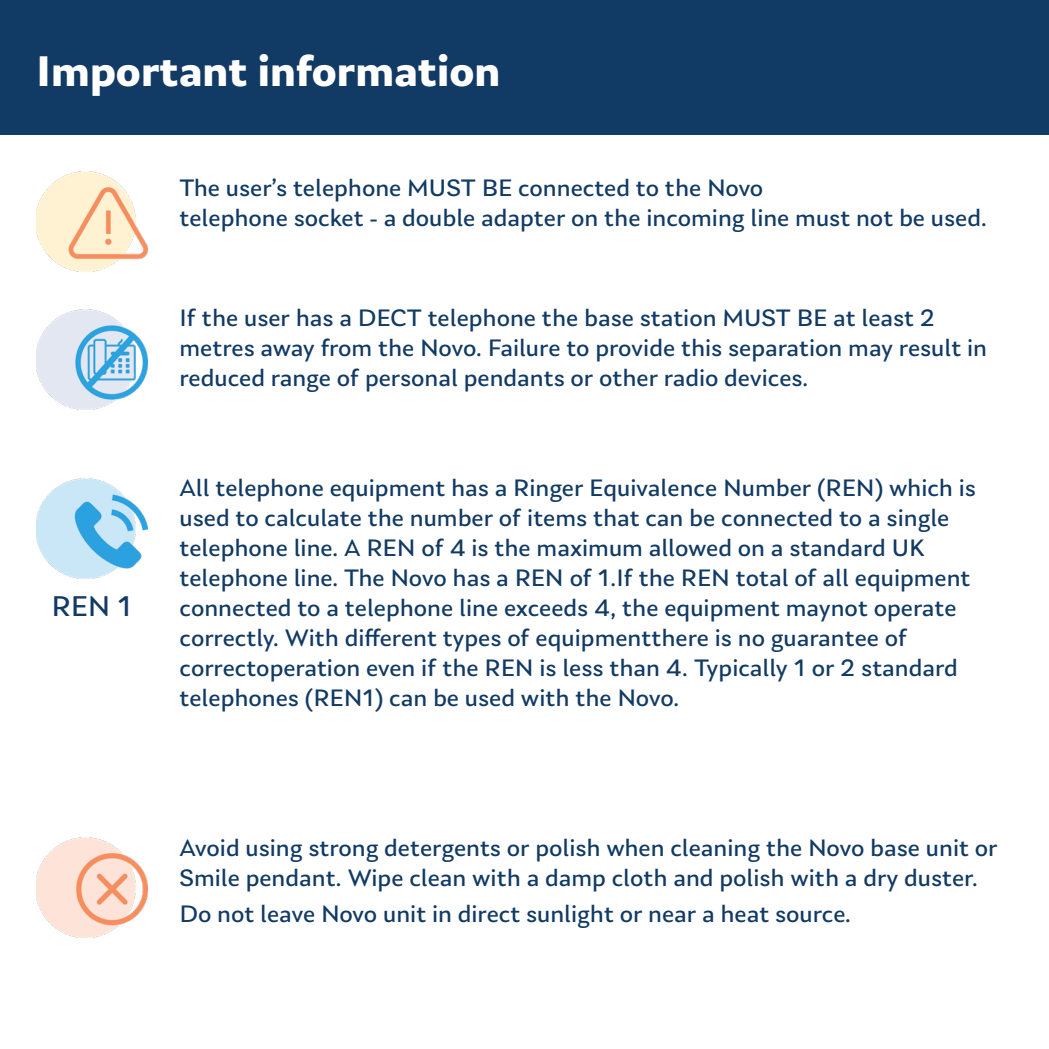
<style>
.page{position:relative;width:1049px;height:1049px;background:#fff}
.page>*{position:absolute;margin:0;border:0;box-sizing:border-box;transform-origin:0 0}
.t1{font:700 45px "Laca Text";color:#fff}
.t2{font:30px "Laca Text";color:#113a64}
.t3{font:25px/30px "Laca Text";color:#113a64}
</style>
<div class="page">
<div style="left:0;top:0;width:1049px;height:135px;background:#113a64"></div>
<img style="left:36px;top:172px;width:112px;height:100px">
<img style="left:36px;top:309px;width:112px;height:100px">
<img style="left:36px;top:478px;width:112px;height:100px">
<img style="left:36px;top:837px;width:112px;height:100px">
<p class="t1" style="left:36px;top:44px;width:466px">Important information</p>
<p class="t3" style="left:180px;top:172px;width:585px">The user’s telephone MUST BE connected to the Novo</p>
<p class="t3" style="left:180px;top:202px;width:809px">telephone socket - a double adapter on the incoming line must not be used.</p>
<p class="t2" style="left:52px;top:588px;width:82px">REN 1</p>
<p class="t3" style="left:180px;top:302px;width:809px">If the user has a DECT telephone the base station MUST BE at least 2 metres away from the Novo. Failure to provide this separation may result in reduced range of personal pendants or other radio devices.</p>
<p class="t3" style="left:180px;top:472px;width:798px">All telephone equipment has a Ringer Equivalence Number (REN) which is used to calculate the number of items that can be connected to a single</p>
<p class="t3" style="left:180px;top:532px;width:792px">telephone line. A REN of 4 is the maximum allowed on a standard UK telephone line. The Novo has a REN of 1.If the REN total of all equipment connected to a telephone line exceeds 4, the equipment maynot operate correctly. With different types of equipmentthere is no guarantee of</p>
<p class="t3" style="left:180px;top:652px;width:780px">correctoperation even if the REN is less than 4. Typically 1 or 2 standard telephones (REN1) can be used with the Novo.</p>
<p class="t3" style="left:180px;top:832px;width:819px">Avoid using strong detergents or polish when cleaning the Novo base unit or<br>Smile pendant. Wipe clean with a damp cloth and polish with a dry duster.</p>
<p class="t3" style="left:180px;top:898px;width:673px">Do not leave Novo unit in direct sunlight or near a heat source.</p>
</div>
